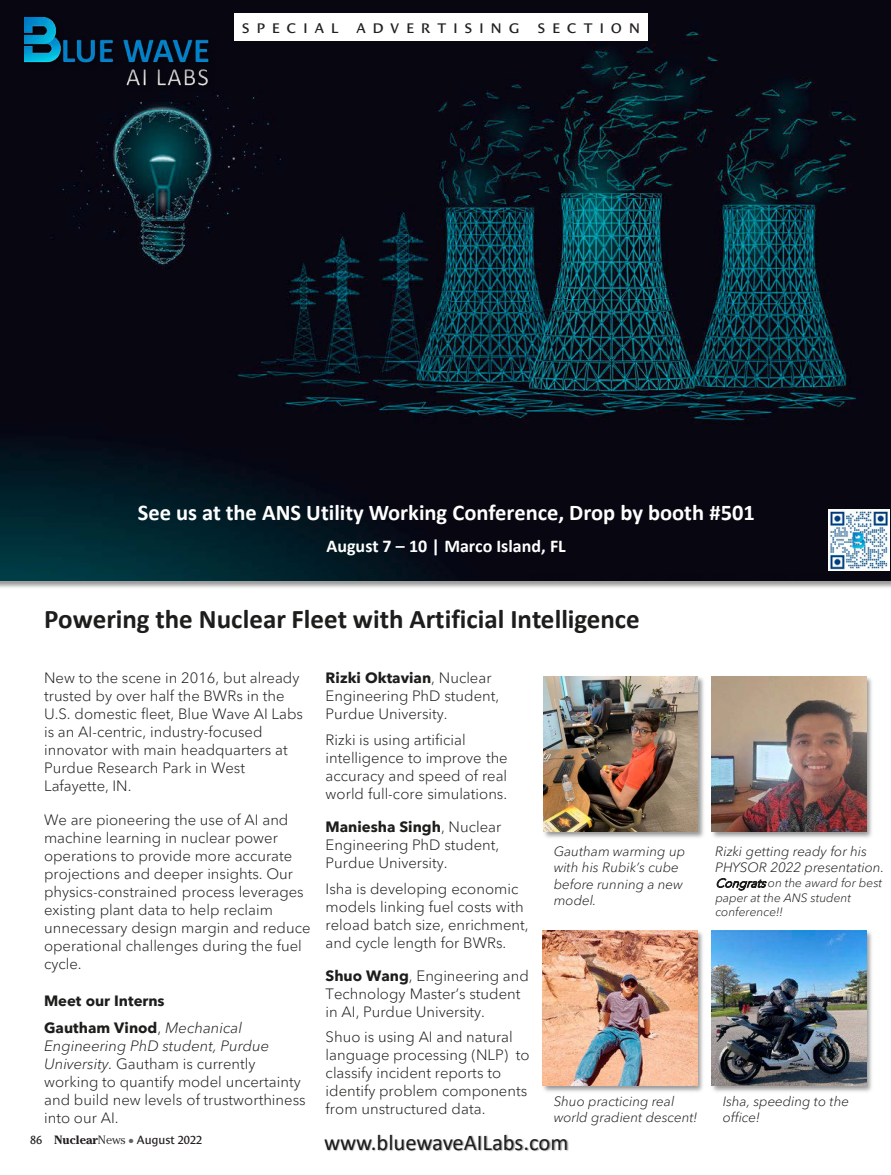
<style>
.page{position:relative;width:891px;height:1175px;background:#fff}
.page>*{position:absolute;margin:0;border:0;box-sizing:border-box;transform-origin:0 0}
.t1{font:700 27px "Calibri";color:#1d1d1b}
.t2{font:700 22.5px "Calibri";color:#fff}
.t3{font:22.5px "Calibri";letter-spacing:-.005em;color:#1d1d1b}
.t4{font:700 18px "Calibri";color:#fff}
.Department_SubHead{font:600 18px "Avenir Next Condensed";letter-spacing:-.01em;color:#231f20}
.t5{font:300 15px/18px "Avenir Next LT Pro";color:#1d1d1b}
.t6{font:700 15px/27px "Avenir Next LT Pro";color:#1d1d1b}
.VC_Header{font:14.25px "Le Monde Sans Std";letter-spacing:.48em;color:#231f20}
.t7{font:italic 300 13.5px/16.2px "Avenir Next LT Pro";color:#1d1d1b}
.t8{font:italic 300 12px/14.4px "Avenir Next LT Pro";color:#1d1d1b}
.t9{font:12px "Le Monde Sans Std";color:#231f20}
.s1{font-weight:300}
.s2{font-weight:300;font-style:italic}
.s3{font-style:italic}
.s4{font-weight:700}
.s5{font-family:"Cheltenham Std";font-weight:700}
.s6{font-family:"Cheltenham Std";font-weight:300}
.s7{color:#636466}
.s8{font-style:inherit}
</style>
<div class="page">
<img style="left:711px;top:676px;width:161px;height:162px">
<img style="left:712px;top:677px;width:154px;height:154px">
<img style="left:0;top:0;width:891px;height:580px">
<div style="left:22px;top:11px;width:220px;height:92px;background:#080611"></div>
<img style="left:25px;top:14px;width:207px;height:79px">
<img style="left:828px;top:509px;width:62px;height:61px">
<img style="left:324px;top:1134px;width:245px;height:18px">
<img style="left:543px;top:676px;width:161px;height:162px">
<img style="left:543px;top:677px;width:155px;height:154px">
<img style="left:711px;top:930px;width:161px;height:162px">
<img style="left:712px;top:930px;width:154px;height:155px">
<img style="left:542px;top:930px;width:161px;height:162px">
<img style="left:543px;top:931px;width:154px;height:154px">
<div style="left:234px;top:13px;width:414px;height:27px;background:#fff"></div>
<p class="VC_Header" style="left:242px;top:20px;width:98px">SPECIAL</p>
<p class="VC_Header" style="left:356px;top:20px;width:165px">ADVERTISING</p>
<p class="VC_Header" style="left:538px;top:20px;width:104px">SECTION</p>
<p class="t2" style="left:138px;top:496px;width:618px">See us at the ANS Utility Working Conference, Drop by booth #501</p>
<p class="t4" style="left:326px;top:533px;width:241px">August 7 – 10 | Marco Island, FL</p>
<p class="t1" style="left:44px;top:599px;width:597px">Powering the Nuclear Fleet with Artificial Intelligence</p>
<p class="t5" style="left:44px;top:669px;width:261px">New to the scene in 2016, but already trusted by over half the BWRs in the<br>U.S. domestic fleet, Blue Wave AI Labs is an AI-centric, industry-focused innovator with main headquarters at<br>Purdue Research Park in West<br>Lafayette, IN.</p>
<p class="t5" style="left:44px;top:810px;width:268px">We are pioneering the use of AI and machine learning in nuclear power operations to provide more accurate projections and deeper insights. Our physics-constrained process leverages existing plant data to help reclaim unnecessary design margin and reduce operational challenges during the fuel cycle.</p>
<p class="t6" style="left:44px;top:987px;width:200px">Meet our Interns<br>Gautham Vinod<span class="s1">,</span> <span class="s2">Mechanical</span></p>
<p class="t5" style="left:44px;top:1037px;width:263px"><span class="s3">Engineering PhD student, Purdue<br>University.</span> Gautham is currently working to quantify model uncertainty and build new levels of trustworthiness into our AI.</p>
<p class="t3" style="left:324px;top:1126px;width:246px">www.bluewaveAILabs.com</p>
<p class="t5" style="left:326px;top:669px;width:175px"><span class="s4">Rizki Oktavian</span>, Nuclear<br>Engineering PhD student,<br>Purdue University.</p>
<p class="t5" style="left:326px;top:730px;width:184px">Rizki is using artificial intelligence to improve the accuracy and speed of real world full-core simulations.</p>
<p class="t5" style="left:326px;top:817px;width:177px"><span class="s4">Maniesha Singh</span>, Nuclear<br>Engineering PhD student,<br>Purdue University.</p>
<p class="t5" style="left:326px;top:879px;width:205px">Isha is developing economic models linking fuel costs with reload batch size, enrichment, and cycle length for BWRs.</p>
<p class="t5" style="left:326px;top:966px;width:205px"><span class="s4">Shuo Wang</span>, Engineering and<br>Technology Master’s student in AI, Purdue University.</p>
<p class="t5" style="left:326px;top:1027px;width:205px">Shuo is using AI and natural language processing (NLP) to classify incident reports to identify problem components from unstructured data.</p>
<p class="t7" style="left:554px;top:843px;width:133px">Gautham warming up with his Rubik’s cube before running a new model.</p>
<p class="Department_SubHead" style="left:90px;top:1067px;width:180px">Blue Wave VC hhz Page 86</p>
<p class="t7" style="left:554px;top:1093px;width:145px">Shuo practicing real world gradient descent!</p>
<p class="t9" style="left:30px;top:1132px;width:174px">86 <span class="s5">Nuclear</span><span class="s6">News</span> <span class="s7">●</span> August 2022</p>
<p class="t7" style="left:715px;top:843px;width:170px">Rizki getting ready for his<br>PHYSOR 2022 presentation.</p>
<p class="t8" style="left:715px;top:876px;width:168px"><span class="s8">Congrats</span>on the award for best paper at the ANS student conference!!</p>
<p class="t7" style="left:723px;top:1093px;width:128px">Isha, speeding to the office!</p>
</div>
